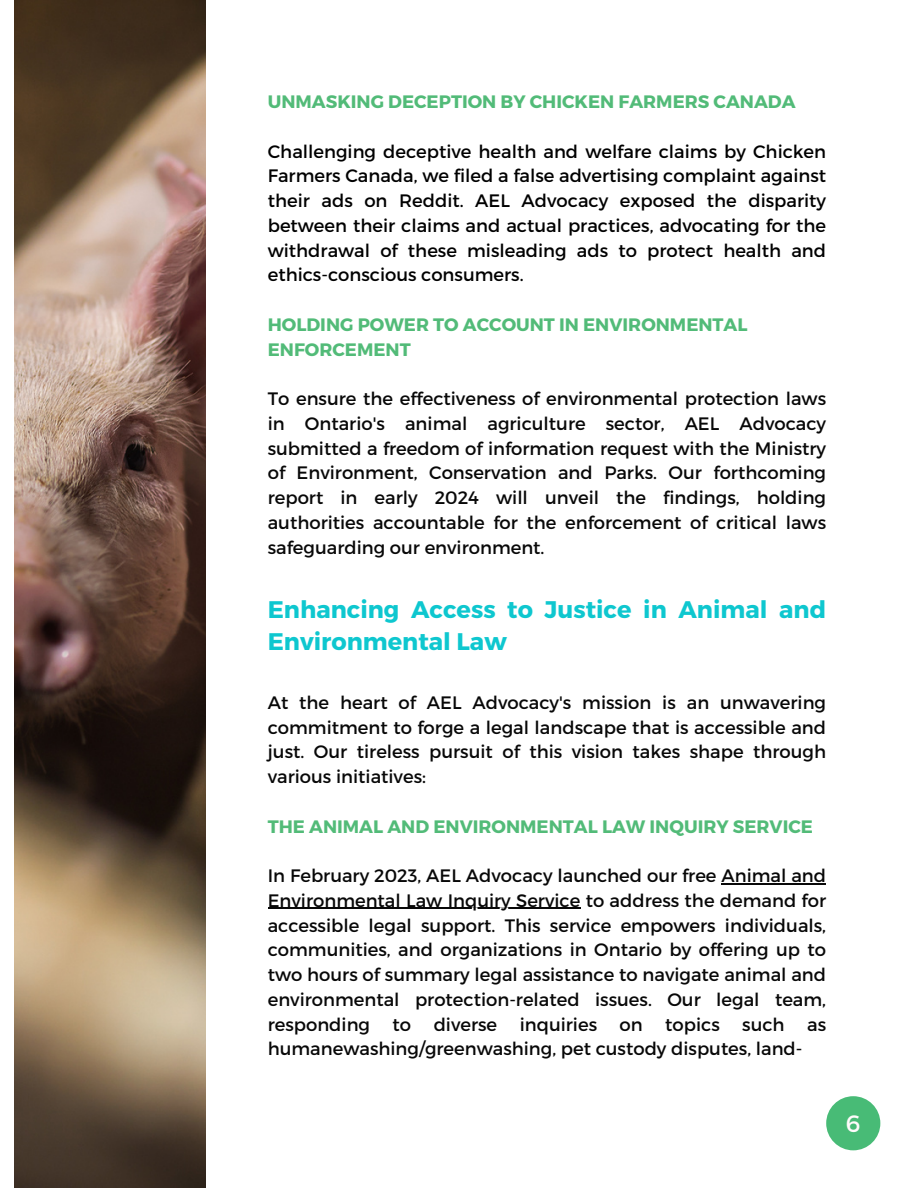
<style>
.page{position:relative;width:918px;height:1188px;background:#fff}
.page>*{position:absolute;margin:0;border:0;box-sizing:border-box;transform-origin:0 0}
.t1{font:700 24px/32.7px "Montserrat";color:#0ec7cf}
.t2{font:23.55px "Montserrat";color:#fffbfb}
.t3{font:18px/24.8px "Montserrat";color:#080808;text-align:justify}
.t4{font:18px/24.8px "Montserrat";color:#000;text-align:justify}
.t5{font:700 18px/24.8px "Montserrat";color:#52bb78}
</style>
<div class="page">
<img style="left:15px;top:0;width:191px;height:1188px">
<hr style="left:722px;top:883px;width:104px;height:1px;background:#080808">
<hr style="left:268px;top:908px;width:312px;height:1px;background:#080808">
<div style="left:826px;top:1096px;width:54px;height:54px;background:#48bb76;border-radius:50%"></div>
<p class="t5" style="left:268px;top:88px;width:529px">UNMASKING DECEPTION BY CHICKEN FARMERS CANADA</p>
<p class="t4" style="left:268px;top:138px;width:560px">Challenging deceptive health and welfare claims by Chicken Farmers Canada, we filed a false advertising complaint against their ads on Reddit. AEL Advocacy exposed the disparity between their claims and actual practices, advocating for the withdrawal of these misleading ads to protect health and ethics-conscious consumers.</p>
<p class="t5" style="left:268px;top:311px;width:481px">HOLDING POWER TO ACCOUNT IN ENVIRONMENTAL<br>ENFORCEMENT</p>
<p class="t3" style="left:268px;top:385px;width:560px">To ensure the effectiveness of environmental protection laws in Ontario's animal agriculture sector, AEL Advocacy submitted a freedom of information request with the Ministry of Environment, Conservation and Parks. Our forthcoming report in early 2024 will unveil the findings, holding authorities accountable for the enforcement of critical laws safeguarding our environment.</p>
<p class="t1" style="left:268px;top:592px;width:560px">Enhancing Access to Justice in Animal and<br>Environmental Law</p>
<p class="t3" style="left:268px;top:689px;width:560px">At the heart of AEL Advocacy's mission is an unwavering commitment to forge a legal landscape that is accessible and just. Our tireless pursuit of this vision takes shape through various initiatives:</p>
<p class="t5" style="left:268px;top:813px;width:547px">THE ANIMAL AND ENVIRONMENTAL LAW INQUIRY SERVICE</p>
<p class="t3" style="left:268px;top:862px;width:560px">In February 2023, AEL Advocacy launched our free Animal and Environmental Law Inquiry Service to address the demand for accessible legal support. This service empowers individuals, communities, and organizations in Ontario by offering up to two hours of summary legal assistance to navigate animal and environmental protection-related issues. Our legal team, responding to diverse inquiries on topics such as humanewashing/greenwashing, pet custody disputes, land-</p>
<p class="t2" style="left:846px;top:1109px;width:16px">6</p>
</div>
